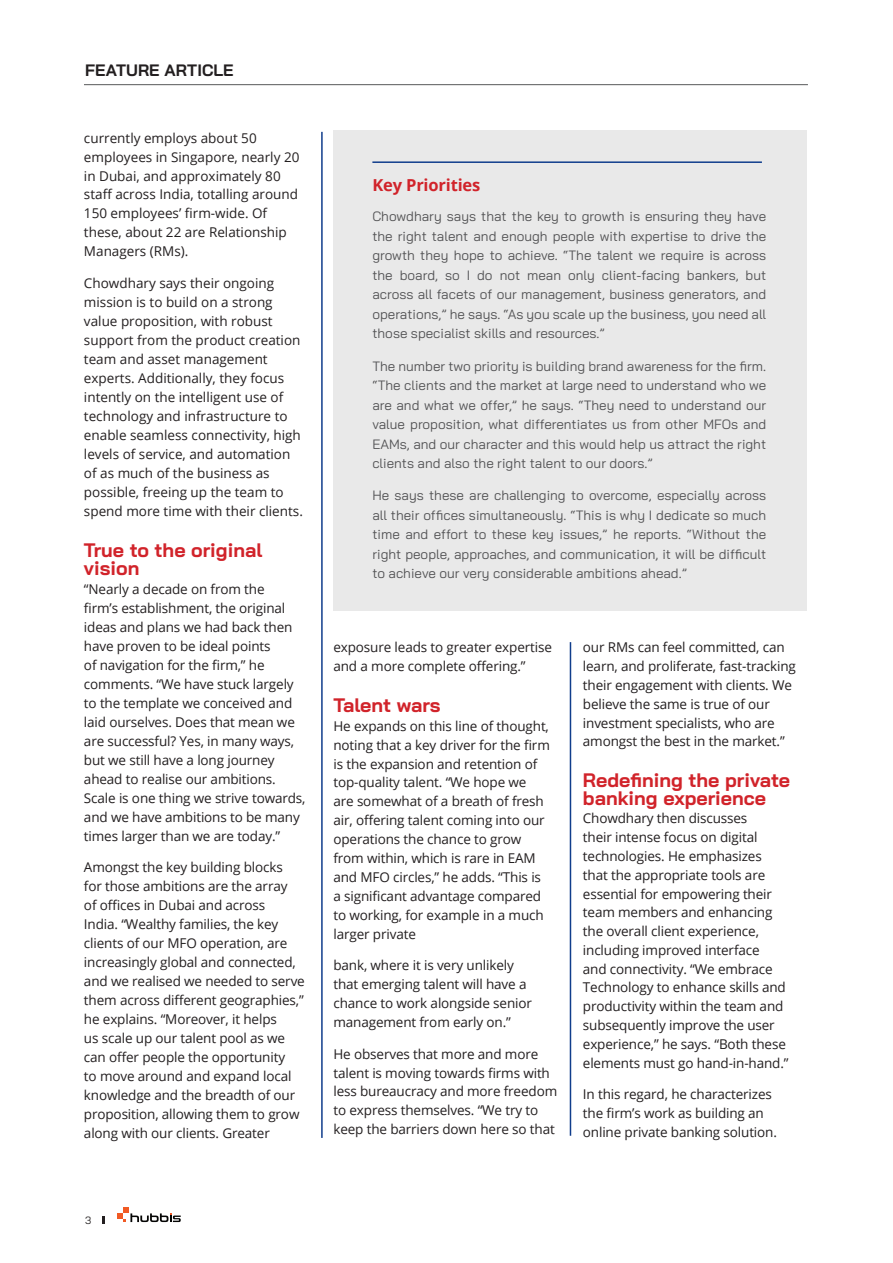
<style>
.page{position:relative;width:893px;height:1263px;background:#fff}
.page>*{position:absolute;margin:0;border:0;box-sizing:border-box;transform-origin:0 0}
.subtitle{font:700 19.5px/18.3px "Bai Jamjuree";color:#d1232a}
.t1{font:700 16.5px "Bai Jamjuree";letter-spacing:.005em;color:#231f20}
.Box_subtitle{font:700 16.5px "Open Sans";letter-spacing:-.01em;color:#d1232a}
.content_style_no_hyphe{font:13.5px/19px "Open Sans";letter-spacing:-.01em;color:#231f20}
.box_content{font:13.5px/19.5px "Bai Jamjuree";color:#535355;text-align:justify}
.t2{font:10.5px "Bai Jamjuree";color:#231f20}
</style>
<div class="page">
<svg style="left:117px;top:1207px;width:64px;height:15px"></svg>
<svg style="left:102px;top:1216px;width:2px;height:8px"></svg>
<hr style="left:321px;top:132px;width:2px;height:1006px;background:#103d8c">
<div style="left:333px;top:130px;width:474px;height:480px;background:#e9e9e9"></div>
<hr style="left:372px;top:161px;width:390px;height:2px;background:#103d8c">
<hr style="left:570px;top:642px;width:1px;height:494px;background:#103d8c">
<hr style="left:84px;top:84px;width:724px;height:1px;background:#57585a">
<p class="t1" style="left:85px;top:60px;width:150px">FEATURE ARTICLE</p>
<p class="content_style_no_hyphe" style="left:84px;top:128px;width:217px">currently employs about 50 employees in Singapore, nearly 20 in Dubai, and approximately 80 staff across India, totalling around<br>150 employees’ firm-wide. Of these, about 22 are Relationship<br>Managers (RMs).</p>
<p class="content_style_no_hyphe" style="left:84px;top:273px;width:220px">Chowdhary says their ongoing mission is to build on a strong value proposition, with robust support from the product creation team and asset management experts. Additionally, they focus intently on the intelligent use of technology and infrastructure to enable seamless connectivity, high levels of service, and automation of as much of the business as possible, freeing up the team to spend more time with their clients.</p>
<p class="subtitle" style="left:84px;top:541px;width:180px">True to the original vision</p>
<p class="content_style_no_hyphe" style="left:84px;top:579px;width:223px">“Nearly a decade on from the<br>firm’s establishment, the original ideas and plans we had back then have proven to be ideal points<br>of navigation for the firm,” he comments. “We have stuck largely to the template we conceived and laid ourselves. Does that mean we are successful? Yes, in many ways, but we still have a long journey ahead to realise our ambitions.<br>Scale is one thing we strive towards, and we have ambitions to be many times larger than we are today.”</p>
<p class="content_style_no_hyphe" style="left:84px;top:857px;width:222px">Amongst the key building blocks<br>for those ambitions are the array<br>of offices in Dubai and across<br>India. “Wealthy families, the key clients of our MFO operation, are increasingly global and connected, and we realised we needed to serve them across different geographies,” he explains. “Moreover, it helps<br>us scale up our talent pool as we can offer people the opportunity<br>to move around and expand local knowledge and the breadth of our proposition, allowing them to grow along with our clients. Greater</p>
<p class="Box_subtitle" style="left:372px;top:174px;width:110px">Key Priorities</p>
<p class="box_content" style="left:372px;top:207px;width:395px">Chowdhary says that the key to growth is ensuring they have the right talent and enough people with expertise to drive the growth they hope to achieve. “The talent we require is across the board, so I do not mean only client-facing bankers, but across all facets of our management, business generators, and operations,” he says. “As you scale up the business, you need all those specialist skills and resources.”</p>
<p class="box_content" style="left:372px;top:356px;width:395px">The number two priority is building brand awareness for the firm. “The clients and the market at large need to understand who we are and what we offer,” he says. “They need to understand our value proposition, what differentiates us from other MFOs and EAMs, and our character and this would help us attract the right clients and also the right talent to our doors.”</p>
<p class="box_content" style="left:372px;top:486px;width:395px">He says these are challenging to overcome, especially across all their offices simultaneously. “This is why I dedicate so much time and effort to these key issues,” he reports. “Without the right people, approaches, and communication, it will be difficult to achieve our very considerable ambitions ahead.”</p>
<p class="content_style_no_hyphe" style="left:333px;top:638px;width:220px">exposure leads to greater expertise and a more complete offering.”</p>
<p class="subtitle" style="left:333px;top:696px;width:109px">Talent wars</p>
<p class="content_style_no_hyphe" style="left:333px;top:716px;width:218px">He expands on this line of thought, noting that a key driver for the firm is the expansion and retention of top-quality talent. “We hope we are somewhat of a breath of fresh air, offering talent coming into our operations the chance to grow from within, which is rare in EAM and MFO circles,” he adds. “This is a significant advantage compared to working, for example in a much larger private</p>
<p class="content_style_no_hyphe" style="left:333px;top:956px;width:200px">bank, where it is very unlikely that emerging talent will have a chance to work alongside senior management from early on.”</p>
<p class="content_style_no_hyphe" style="left:333px;top:1044px;width:225px">He observes that more and more talent is moving towards firms with less bureaucracy and more freedom to express themselves. “We try to keep the barriers down here so that</p>
<p class="content_style_no_hyphe" style="left:583px;top:638px;width:214px">our RMs can feel committed, can learn, and proliferate, fast-tracking their engagement with clients. We believe the same is true of our investment specialists, who are amongst the best in the market.”</p>
<p class="subtitle" style="left:583px;top:771px;width:209px">Redefining the private banking experience</p>
<p class="content_style_no_hyphe" style="left:583px;top:809px;width:207px">Chowdhary then discusses<br>their intense focus on digital technologies. He emphasizes that the appropriate tools are essential for empowering their team members and enhancing the overall client experience, including improved interface<br>and connectivity. “We embrace<br>Technology to enhance skills and productivity within the team and subsequently improve the user experience,” he says. “Both these elements must go hand-in-hand.”</p>
<p class="content_style_no_hyphe" style="left:583px;top:1084px;width:196px">In this regard, he characterizes the firm’s work as building an online private banking solution.</p>
<p class="t2" style="left:85px;top:1211px;width:8px">3</p>
</div>
